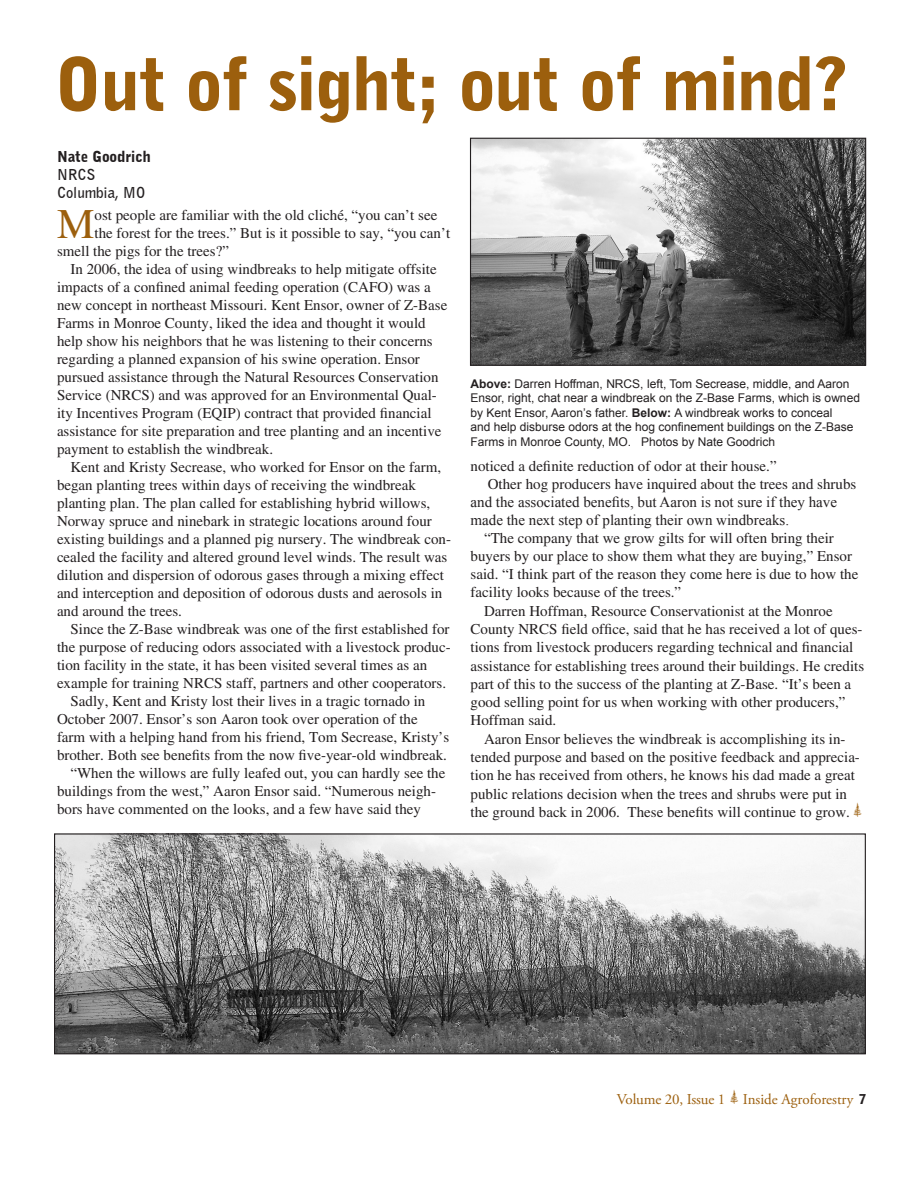
<style>
.page{position:relative;width:918px;height:1188px;background:#fff}
.page>*{position:absolute;margin:0;border:0;box-sizing:border-box;transform-origin:0 0}
.t1{font:900 72px "Bell Gothic BT";letter-spacing:-.025em;color:#9c5f0d}
.t2{font:42.15px "Times";color:#9c5f0d}
.t3{font:15px/18px "Times";color:#231f20}
.t4{font:15px/18px "Times New Roman";color:#231f20}
.t5{font:15px "Adobe Garamond Pro";letter-spacing:-.005em;color:#9c5f0d}
.t6{font:700 15px "Bell Gothic BT";letter-spacing:-.01em;color:#231f20}
.t7{font:900 15px "Bell Gothic BT";letter-spacing:-.01em;color:#231f20}
.t8{font:12px/14.4px "Arial";color:#231f20}
.s1{font-weight:700}
.s2{font-family:"Times"}
.s3{font-family:"ESRIUS Forestry 2";color:#9c5f0d}
.s4{font-family:"ESRIUS Forestry 2"}
.s5{font-family:"Bell Gothic BT";font-weight:900;font-size:13.5px;color:#231f20}
</style>
<div class="page">
<img style="left:56px;top:835px;width:808px;height:217px">
<div style="left:54px;top:833px;width:812px;height:221px;border:1px solid #231f20"></div>
<img style="left:472px;top:140px;width:392px;height:224px">
<div style="left:470px;top:138px;width:396px;height:228px;border:1px solid #231f20"></div>
<p class="t1" style="left:54px;top:39px;width:794px">Out of sight; out of mind?</p>
<p class="t7" style="left:57px;top:147px;width:95px">Nate Goodrich</p>
<p class="t6" style="left:57px;top:165px;width:40px">NRCS</p>
<p class="t6" style="left:57px;top:183px;width:90px">Columbia, MO</p>
<p class="t2" style="left:57px;top:200px;width:39px">M</p>
<p class="t3" style="left:95px;top:205px;width:344px">ost people are familiar with the old cliché, “you can’t see</p>
<p class="t3" style="left:95px;top:223px;width:357px">the forest for the trees.” But is it possible to say, “you can’t</p>
<p class="t3" style="left:57px;top:241px;width:174px">smell the pigs for the trees?”</p>
<p class="t3" style="left:57px;top:259px;width:392px;text-indent:14px">In 2006, the idea of using windbreaks to help mitigate offsite impacts of a confined animal feeding operation (CAFO) was a new concept in northeast Missouri. Kent Ensor, owner of Z-Base Farms in Monroe County, liked the idea and thought it would help show his neighbors that he was listening to their concerns regarding a planned expansion of his swine operation. Ensor pursued assistance through the Natural Resources Conservation Service (NRCS) and was approved for an Environmental Qual&shy;ity Incentives Program (EQIP) contract that provided financial assistance for site preparation and tree planting and an incentive payment to establish the windbreak.</p>
<p class="t3" style="left:57px;top:457px;width:396px;text-indent:14px">Kent and Kristy Secrease, who worked for Ensor on the farm, began planting trees within days of receiving the windbreak planting plan. The plan called for establishing hybrid willows, Norway spruce and ninebark in strategic locations around four existing buildings and a planned pig nursery. The windbreak con&shy;cealed the facility and altered ground level winds. The result was dilution and dispersion of odorous gases through a mixing effect and interception and deposition of odorous dusts and aerosols in and around the trees.</p>
<p class="t3" style="left:57px;top:619px;width:395px;text-indent:14px">Since the Z-Base windbreak was one of the first established for the purpose of reducing odors associated with a livestock produc&shy;tion facility in the state, it has been visited several times as an example for training NRCS staff, partners and other cooperators.</p>
<p class="t3" style="left:57px;top:691px;width:394px;text-indent:14px">Sadly, Kent and Kristy lost their lives in a tragic tornado in October 2007. Ensor’s son Aaron took over operation of the farm with a helping hand from his friend, Tom Secrease, Kristy’s brother. Both see benefits from the now five-year-old windbreak.</p>
<p class="t3" style="left:57px;top:763px;width:390px;text-indent:14px">“When the willows are fully leafed out, you can hardly see the buildings from the west,” Aaron Ensor said. “Numerous neigh&shy;bors have commented on the looks, and a few have said they</p>
<p class="t8" style="left:471px;top:377px;width:391px"><span class="s1">Above:</span> Darren Hoffman, NRCS, left, Tom Secrease, middle, and Aaron Ensor, right, chat near a windbreak on the Z-Base Farms, which is owned by Kent Ensor, Aaron’s father. <span class="s1">Below:</span> A windbreak works to conceal<br>and help disburse odors at the hog confinement buildings on the Z-Base Farms in Monroe County, MO. Photos by Nate Goodrich</p>
<p class="t3" style="left:471px;top:457px;width:308px">noticed a definite reduction of odor at their house.”</p>
<p class="t4" style="left:471px;top:475px;width:387px;text-indent:17px"><span class="s2">Other hog producers have inquired about the trees and shrubs </span>and the associated benefits, but Aaron is not sure if they have made the next step of planting their own windbreaks.</p>
<p class="t3" style="left:471px;top:529px;width:389px;text-indent:14px">“The company that we grow gilts for will often bring their buyers by our place to show them what they are buying,” Ensor said. “I think part of the reason they come here is due to how the facility looks because of the trees.”</p>
<p class="t3" style="left:471px;top:601px;width:395px;text-indent:14px">Darren Hoffman, Resource Conservationist at the Monroe County NRCS field office, said that he has received a lot of ques&shy;tions from livestock producers regarding technical and financial assistance for establishing trees around their buildings. He credits part of this to the success of the planting at Z-Base. “It’s been a good selling point for us when working with other producers,” Hoffman said.</p>
<p class="t3" style="left:471px;top:730px;width:393px;text-indent:14px">Aaron Ensor believes the windbreak is accomplishing its in&shy;tended purpose and based on the positive feedback and apprecia&shy;tion he has received from others, he knows his dad made a great public relations decision when the trees and shrubs were put in the ground back in 2006. These benefits will continue to grow. <span class="s3">]</span></p>
<p class="t5" style="left:617px;top:1091px;width:251px">Volume 20, Issue 1 <span class="s4">]</span> Inside Agroforestry <span class="s5">7</span></p>
</div>
